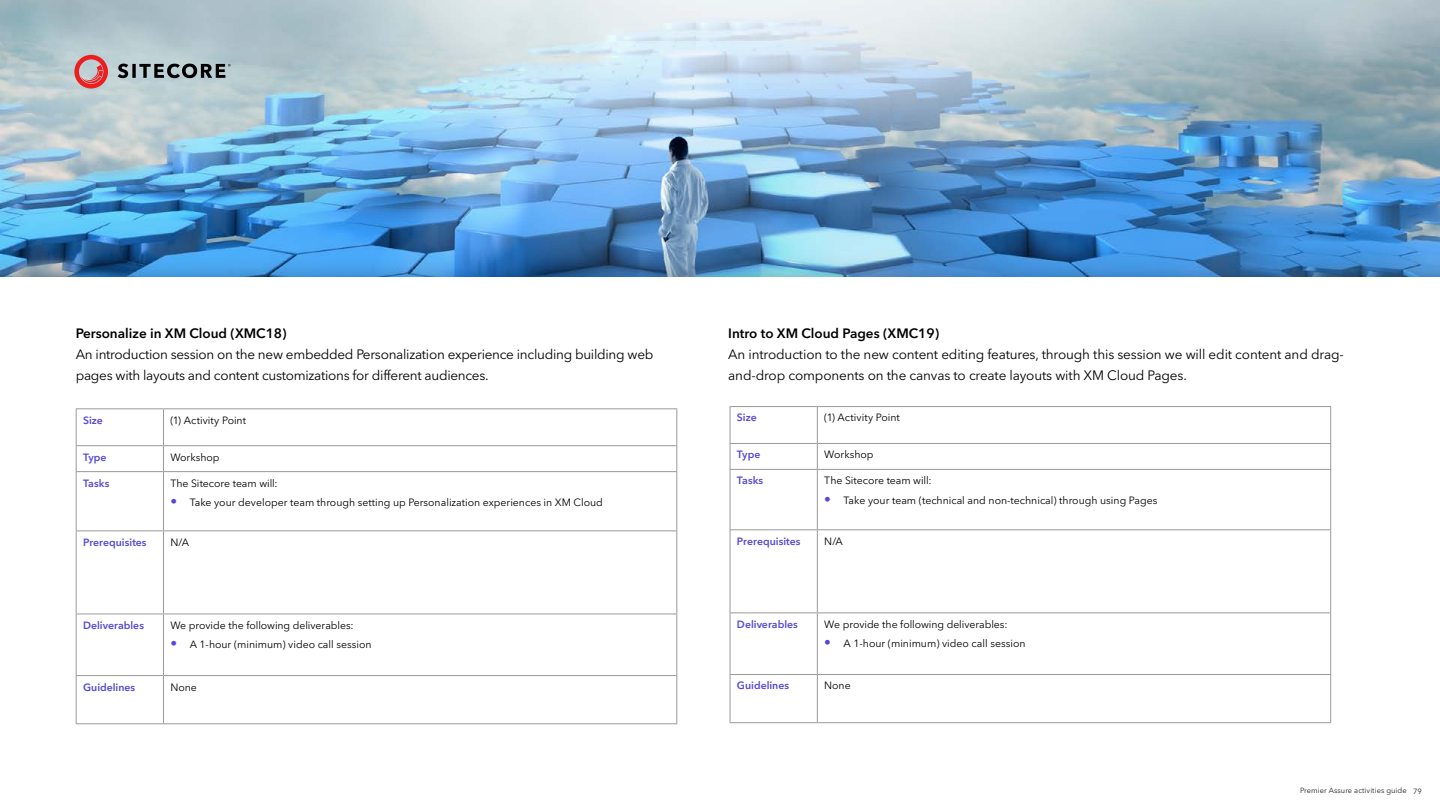
<style>
.page{position:relative;width:1440px;height:810px;background:#fff}
.page>*{position:absolute;margin:0;border:0;box-sizing:border-box;transform-origin:0 0}
.t1{font:13.5px/21px "Avenir Next LT Pro";letter-spacing:-.02em;color:#000}
.t2{font:600 13.5px "Avenir Next LT Pro";color:#000}
.t3{font:10.5px "Avenir Next LT Pro";color:#000}
.t4{font:600 10.5px "Avenir Next LT Pro";color:#5548d9}
.t5{font:7.5px "Avenir Next LT Pro";letter-spacing:.01em;color:#212621}
.s1{font-size:13.5px;color:#5548d9}
</style>
<div class="page">
<img style="left:0;top:0;width:1440px;height:240px">
<svg style="left:74px;top:55px;width:34px;height:34px"></svg>
<svg style="left:118px;top:63px;width:113px;height:15px;background:#6c7779"></svg>
<img style="left:0;top:240px;width:1440px;height:37px">
<hr style="left:730px;top:406px;width:87px;height:1px;background:#999">
<hr style="left:730px;top:407px;width:1px;height:36px;background:#999">
<hr style="left:817px;top:406px;width:514px;height:1px;background:#999">
<hr style="left:817px;top:407px;width:1px;height:36px;background:#999">
<hr style="left:1330px;top:407px;width:1px;height:36px;background:#999">
<hr style="left:730px;top:443px;width:87px;height:1px;background:#999">
<svg style="left:730px;top:444px;width:1px;height:25px"></svg>
<hr style="left:817px;top:443px;width:514px;height:1px;background:#999">
<svg style="left:817px;top:444px;width:1px;height:25px"></svg>
<svg style="left:1330px;top:444px;width:1px;height:25px"></svg>
<hr style="left:730px;top:469px;width:87px;height:1px;background:#999">
<hr style="left:730px;top:470px;width:1px;height:59px;background:#999">
<hr style="left:817px;top:469px;width:514px;height:1px;background:#999">
<hr style="left:817px;top:470px;width:1px;height:59px;background:#999">
<hr style="left:1330px;top:470px;width:1px;height:59px;background:#999">
<hr style="left:730px;top:529px;width:87px;height:1px;background:#999">
<hr style="left:730px;top:530px;width:1px;height:82px;background:#999">
<hr style="left:817px;top:529px;width:514px;height:1px;background:#999">
<hr style="left:817px;top:530px;width:1px;height:82px;background:#999">
<hr style="left:1330px;top:530px;width:1px;height:82px;background:#999">
<hr style="left:730px;top:612px;width:87px;height:1px;background:#999">
<hr style="left:730px;top:613px;width:1px;height:61px;background:#999">
<hr style="left:817px;top:612px;width:514px;height:1px;background:#999">
<hr style="left:817px;top:613px;width:1px;height:61px;background:#999">
<hr style="left:1330px;top:613px;width:1px;height:61px;background:#999">
<hr style="left:730px;top:674px;width:87px;height:1px;background:#999">
<hr style="left:730px;top:675px;width:1px;height:47px;background:#999">
<hr style="left:817px;top:674px;width:514px;height:1px;background:#999">
<hr style="left:817px;top:675px;width:1px;height:47px;background:#999">
<hr style="left:1330px;top:675px;width:1px;height:47px;background:#999">
<hr style="left:730px;top:722px;width:87px;height:1px;background:#999">
<hr style="left:817px;top:722px;width:514px;height:1px;background:#999">
<hr style="left:76px;top:408px;width:87px;height:1px;background:#999">
<hr style="left:76px;top:409px;width:1px;height:36px;background:#999">
<hr style="left:163px;top:408px;width:514px;height:1px;background:#999">
<hr style="left:163px;top:409px;width:1px;height:36px;background:#999">
<hr style="left:676px;top:409px;width:1px;height:36px;background:#999">
<hr style="left:76px;top:445px;width:87px;height:1px;background:#999">
<svg style="left:76px;top:446px;width:1px;height:25px"></svg>
<hr style="left:163px;top:445px;width:514px;height:1px;background:#999">
<svg style="left:163px;top:446px;width:1px;height:25px"></svg>
<svg style="left:676px;top:446px;width:1px;height:25px"></svg>
<hr style="left:76px;top:471px;width:87px;height:1px;background:#999">
<hr style="left:76px;top:472px;width:1px;height:58px;background:#999">
<hr style="left:163px;top:471px;width:514px;height:1px;background:#999">
<hr style="left:163px;top:472px;width:1px;height:58px;background:#999">
<hr style="left:676px;top:472px;width:1px;height:58px;background:#999">
<hr style="left:76px;top:530px;width:87px;height:1px;background:#999">
<hr style="left:76px;top:531px;width:1px;height:83px;background:#999">
<hr style="left:163px;top:530px;width:514px;height:1px;background:#999">
<hr style="left:163px;top:531px;width:1px;height:83px;background:#999">
<hr style="left:676px;top:531px;width:1px;height:83px;background:#999">
<hr style="left:76px;top:614px;width:87px;height:1px;background:#999">
<hr style="left:76px;top:614px;width:1px;height:61px;background:#999">
<hr style="left:163px;top:614px;width:514px;height:1px;background:#999">
<hr style="left:163px;top:614px;width:1px;height:61px;background:#999">
<hr style="left:676px;top:614px;width:1px;height:61px;background:#999">
<hr style="left:76px;top:675px;width:87px;height:1px;background:#999">
<hr style="left:76px;top:676px;width:1px;height:47px;background:#999">
<hr style="left:163px;top:675px;width:514px;height:1px;background:#999">
<hr style="left:163px;top:676px;width:1px;height:47px;background:#999">
<hr style="left:676px;top:676px;width:1px;height:47px;background:#999">
<hr style="left:76px;top:723px;width:87px;height:1px;background:#999">
<hr style="left:163px;top:723px;width:514px;height:1px;background:#999">
<p class="t2" style="left:76px;top:325px;width:212px">Personalize in XM Cloud (XMC18)</p>
<p class="t1" style="left:76px;top:343px;width:579px">An introduction session on the new embedded Personalization experience including building web pages with layouts and content customizations for different audiences.</p>
<p class="t4" style="left:83px;top:414px;width:21px">Size</p>
<p class="t3" style="left:170px;top:414px;width:77px">(1) Activity Point</p>
<p class="t4" style="left:83px;top:451px;width:25px">Type</p>
<p class="t3" style="left:170px;top:451px;width:51px">Workshop</p>
<p class="t4" style="left:83px;top:477px;width:28px">Tasks</p>
<p class="t3" style="left:170px;top:477px;width:109px">The Sitecore team will:</p>
<p class="t3" style="left:170px;top:496px;width:434px"><span class="s1">•</span> Take your developer team through setting up Personalization experiences in XM Cloud</p>
<p class="t4" style="left:83px;top:536px;width:65px">Prerequisites</p>
<p class="t3" style="left:170px;top:536px;width:20px">N/A</p>
<p class="t4" style="left:83px;top:619px;width:62px">Deliverables</p>
<p class="t3" style="left:170px;top:619px;width:185px">We provide the following deliverables:</p>
<p class="t3" style="left:170px;top:638px;width:203px"><span class="s1">•</span> A 1-hour (minimum) video call session</p>
<p class="t4" style="left:83px;top:680px;width:54px">Guidelines</p>
<p class="t3" style="left:170px;top:681px;width:28px">None</p>
<p class="t2" style="left:728px;top:325px;width:212px">Intro to XM Cloud Pages (XMC19)</p>
<p class="t1" style="left:728px;top:344px;width:617px">An introduction to the new content editing features, through this session we will edit content and drag&shy;and-drop components on the canvas to create layouts with XM Cloud Pages.</p>
<p class="t4" style="left:737px;top:411px;width:21px">Size</p>
<p class="t3" style="left:824px;top:412px;width:77px">(1) Activity Point</p>
<p class="t4" style="left:737px;top:448px;width:25px">Type</p>
<p class="t3" style="left:824px;top:448px;width:51px">Workshop</p>
<p class="t4" style="left:737px;top:474px;width:28px">Tasks</p>
<p class="t3" style="left:824px;top:474px;width:109px">The Sitecore team will:</p>
<p class="t3" style="left:824px;top:494px;width:335px"><span class="s1">•</span> Take your team (technical and non-technical) through using Pages</p>
<p class="t4" style="left:737px;top:535px;width:65px">Prerequisites</p>
<p class="t3" style="left:824px;top:535px;width:20px">N/A</p>
<p class="t4" style="left:737px;top:618px;width:62px">Deliverables</p>
<p class="t3" style="left:824px;top:618px;width:185px">We provide the following deliverables:</p>
<p class="t3" style="left:824px;top:637px;width:203px"><span class="s1">•</span> A 1-hour (minimum) video call session</p>
<p class="t4" style="left:737px;top:679px;width:54px">Guidelines</p>
<p class="t3" style="left:824px;top:680px;width:28px">None</p>
<p class="t5" style="left:1300px;top:786px;width:123px">Premier Assure activities guide 79</p>
</div>
